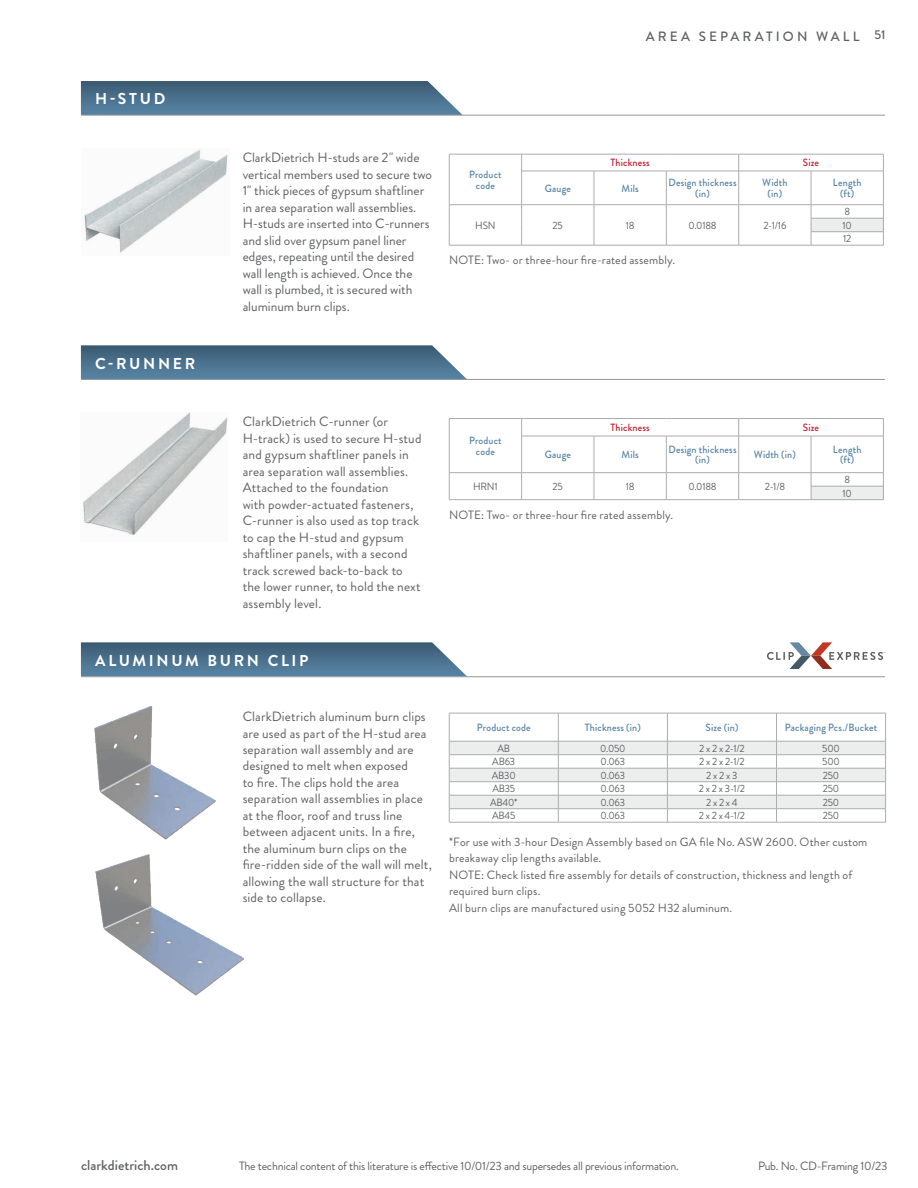
<style>
.page{position:relative;width:918px;height:1188px;background:#fff}
.page>*{position:absolute;margin:0;border:0;box-sizing:border-box;transform-origin:0 0}
.t1{font:700 15.75px "Brandon Grotesque";letter-spacing:.17em;color:#fff}
.t2{font:500 14.25px "Brandon Grotesque";color:#5f6062}
.t3{font:13.5px/16.5px "Brandon Grotesque";letter-spacing:.005em;color:#5f6062}
.t4{font:500 13.5px "Brandon Grotesque";letter-spacing:.225em;color:#5f6062}
.t5{font:500 12.75px "Brandon Grotesque";color:#5f6062}
.t6{font:12px/16.5px "Brandon Grotesque";letter-spacing:.01em;color:#5f6062}
.t7{font:12px "Brandon Grotesque";letter-spacing:-.02em;color:#5f6062}
.t8{font:500 10.5px/10.9px "Brandon Grotesque";letter-spacing:.015em;color:#5885a5;text-align:center;scale:.95 1}
.t9{font:10.5px/13.5px "Brandon Grotesque";letter-spacing:-.02em;color:#5f6062;scale:.95 1}
.t10{font:500 10.5px "Brandon Grotesque";letter-spacing:.015em;color:#c11f31;scale:.95 1}
</style>
<div class="page">
<hr style="left:81px;top:115px;width:804px;height:1px;background:#949698">
<svg style="left:81px;top:81px;width:382px;height:34px;background:#527791"></svg>
<img style="left:84px;top:149px;width:144px;height:104px">
<hr style="left:449px;top:245px;width:73px;height:1px;background:#aaacaf">
<hr style="left:522px;top:245px;width:72px;height:1px;background:#aaacaf">
<hr style="left:594px;top:245px;width:72px;height:1px;background:#aaacaf">
<hr style="left:666px;top:245px;width:73px;height:1px;background:#aaacaf">
<hr style="left:739px;top:245px;width:72px;height:1px;background:#aaacaf">
<hr style="left:811px;top:245px;width:73px;height:1px;background:#aaacaf">
<svg style="left:449px;top:154px;width:435px;height:91px"></svg>
<hr style="left:811px;top:231px;width:73px;height:1px;background:#aaacaf">
<hr style="left:81px;top:379px;width:804px;height:1px;background:#949698">
<svg style="left:81px;top:345px;width:386px;height:34px;background:#537792"></svg>
<img style="left:83px;top:412px;width:145px;height:123px">
<svg style="left:449px;top:418px;width:435px;height:82px"></svg>
<hr style="left:811px;top:499px;width:73px;height:1px;background:#aaacaf">
<hr style="left:81px;top:676px;width:804px;height:1px;background:#949698">
<svg style="left:81px;top:642px;width:386px;height:35px;background:#557992"></svg>
<svg style="left:449px;top:713px;width:437px;height:109px"></svg>
<hr style="left:558px;top:808px;width:109px;height:1px;background:#aaacaf">
<hr style="left:667px;top:808px;width:109px;height:1px;background:#aaacaf">
<hr style="left:776px;top:808px;width:110px;height:1px;background:#aaacaf">
<hr style="left:449px;top:822px;width:109px;height:1px;background:#aaacaf">
<hr style="left:558px;top:822px;width:109px;height:1px;background:#aaacaf">
<hr style="left:667px;top:822px;width:109px;height:1px;background:#aaacaf">
<hr style="left:776px;top:822px;width:110px;height:1px;background:#aaacaf">
<svg style="left:767px;top:642px;width:119px;height:27px"></svg>
<img style="left:95px;top:854px;width:149px;height:142px">
<img style="left:94px;top:706px;width:122px;height:134px">
<p class="t4" style="left:646px;top:27px;width:215px">AREA SEPARATION WALL</p>
<p class="t5" style="left:875px;top:26px;width:13px">51</p>
<p class="t1" style="left:95px;top:88px;width:72px">H-STUD</p>
<p class="t1" style="left:95px;top:352px;width:102px">C-RUNNER</p>
<p class="t3" style="left:243px;top:149px;width:191px">ClarkDietrich H-studs are 2" wide vertical members used to secure two 1" thick pieces of gypsum shaftliner in area separation wall assemblies.<br>H-studs are inserted into C-runners and slid over gypsum panel liner edges, repeating until the desired wall length is achieved. Once the wall is plumbed, it is secured with aluminum burn clips.</p>
<p class="t8" style="left:469px;top:169px;width:36px">Product code</p>
<p class="t10" style="left:611px;top:155px;width:43px">Thickness</p>
<p class="t10" style="left:803px;top:155px;width:18px">Size</p>
<p class="t8" style="left:545px;top:183px;width:29px">Gauge</p>
<p class="t8" style="left:622px;top:183px;width:20px">Mils</p>
<p class="t8" style="left:668px;top:177px;width:73px">Design thickness (in)</p>
<p class="t8" style="left:762px;top:177px;width:28px">Width (in)</p>
<p class="t8" style="left:833px;top:177px;width:32px">Length (ft)</p>
<p class="t9" style="left:475px;top:218px;width:23px">HSN</p>
<p class="t9" style="left:553px;top:218px;width:12px">25</p>
<p class="t9" style="left:626px;top:218px;width:11px">18</p>
<p class="t9" style="left:688px;top:218px;width:31px">0.0188</p>
<p class="t9" style="left:763px;top:218px;width:26px">2-1/16</p>
<p class="t6" style="left:449px;top:252px;width:228px">NOTE: Two- or three-hour fire-rated assembly.</p>
<p class="t9" style="left:843px;top:205px;width:11px">8<br>10<br>12</p>
<p class="t3" style="left:243px;top:414px;width:180px">ClarkDietrich C-runner (or<br>H-track) is used to secure H-stud and gypsum shaftliner panels in area separation wall assemblies.<br>Attached to the foundation<br>with powder-actuated fasteners,<br>C-runner is also used as top track to cap the H-stud and gypsum shaftliner panels, with a second track screwed back-to-back to the lower runner, to hold the next assembly level.</p>
<p class="t1" style="left:95px;top:649px;width:215px">ALUMINUM BURN CLIP</p>
<p class="t8" style="left:469px;top:435px;width:36px">Product code</p>
<p class="t10" style="left:611px;top:420px;width:43px">Thickness</p>
<p class="t10" style="left:803px;top:420px;width:18px">Size</p>
<p class="t8" style="left:545px;top:449px;width:29px">Gauge</p>
<p class="t8" style="left:622px;top:449px;width:20px">Mils</p>
<p class="t8" style="left:668px;top:444px;width:73px">Design thickness (in)</p>
<p class="t8" style="left:754px;top:449px;width:46px">Width (in)</p>
<p class="t8" style="left:833px;top:444px;width:32px">Length (ft)</p>
<p class="t9" style="left:473px;top:480px;width:27px">HRN1</p>
<p class="t9" style="left:553px;top:480px;width:12px">25</p>
<p class="t9" style="left:626px;top:480px;width:11px">18</p>
<p class="t9" style="left:688px;top:480px;width:31px">0.0188</p>
<p class="t9" style="left:765px;top:480px;width:23px">2-1/8</p>
<p class="t9" style="left:843px;top:473px;width:11px">8<br>10</p>
<p class="t6" style="left:449px;top:506px;width:226px">NOTE: Two- or three-hour fire rated assembly.</p>
<p class="t3" style="left:243px;top:708px;width:191px">ClarkDietrich aluminum burn clips are used as part of the H-stud area separation wall assembly and are designed to melt when exposed<br>to fire. The clips hold the area separation wall assemblies in place at the floor, roof and truss line between adjacent units. In a fire, the aluminum burn clips on the fire-ridden side of the wall will melt, allowing the wall structure for that side to collapse.</p>
<p class="t8" style="left:477px;top:722px;width:58px">Product code</p>
<p class="t8" style="left:585px;top:722px;width:61px">Thickness (in)</p>
<p class="t8" style="left:705px;top:722px;width:36px">Size (in)</p>
<p class="t8" style="left:785px;top:722px;width:99px">Packaging Pcs./Bucket</p>
<p class="t9" style="left:497px;top:741px;width:15px">AB</p>
<p class="t9" style="left:600px;top:741px;width:28px">0.050</p>
<p class="t9" style="left:699px;top:741px;width:50px">2 x 2 x 2-1/2</p>
<p class="t9" style="left:822px;top:741px;width:20px">500</p>
<p class="t9" style="left:492px;top:755px;width:26px">AB63</p>
<p class="t9" style="left:601px;top:755px;width:27px">0.063</p>
<p class="t9" style="left:699px;top:755px;width:50px">2 x 2 x 2-1/2</p>
<p class="t9" style="left:822px;top:755px;width:20px">500</p>
<p class="t9" style="left:492px;top:768px;width:27px">AB30</p>
<p class="t9" style="left:601px;top:768px;width:27px">0.063</p>
<p class="t9" style="left:706px;top:768px;width:34px">2 x 2 x 3</p>
<p class="t9" style="left:823px;top:768px;width:19px">250</p>
<p class="t9" style="left:492px;top:782px;width:26px">AB35</p>
<p class="t9" style="left:601px;top:782px;width:27px">0.063</p>
<p class="t9" style="left:699px;top:782px;width:50px">2 x 2 x 3-1/2</p>
<p class="t9" style="left:823px;top:782px;width:19px">250</p>
<p class="t9" style="left:490px;top:795px;width:30px">AB40*</p>
<p class="t9" style="left:601px;top:795px;width:27px">0.063</p>
<p class="t9" style="left:706px;top:795px;width:35px">2 x 2 x 4</p>
<p class="t9" style="left:823px;top:795px;width:19px">250</p>
<p class="t9" style="left:492px;top:809px;width:26px">AB45</p>
<p class="t9" style="left:601px;top:809px;width:27px">0.063</p>
<p class="t9" style="left:699px;top:809px;width:50px">2 x 2 x 4-1/2</p>
<p class="t9" style="left:823px;top:809px;width:19px">250</p>
<p class="t6" style="left:449px;top:833px;width:420px">*For use with 3-hour Design Assembly based on GA file No. ASW 2600. Other custom breakaway clip lengths available.<br>NOTE: Check listed fire assembly for details of construction, thickness and length of required burn clips.<br>All burn clips are manufactured using 5052 H32 aluminum.</p>
<p class="t2" style="left:81px;top:1155px;width:99px">clarkdietrich.com</p>
<p class="t7" style="left:239px;top:1157px;width:441px">The technical content of this literature is effective 10/01/23 and supersedes all previous information.</p>
<p class="t7" style="left:758px;top:1157px;width:131px">Pub. No. CD-Framing 10/23</p>
</div>
